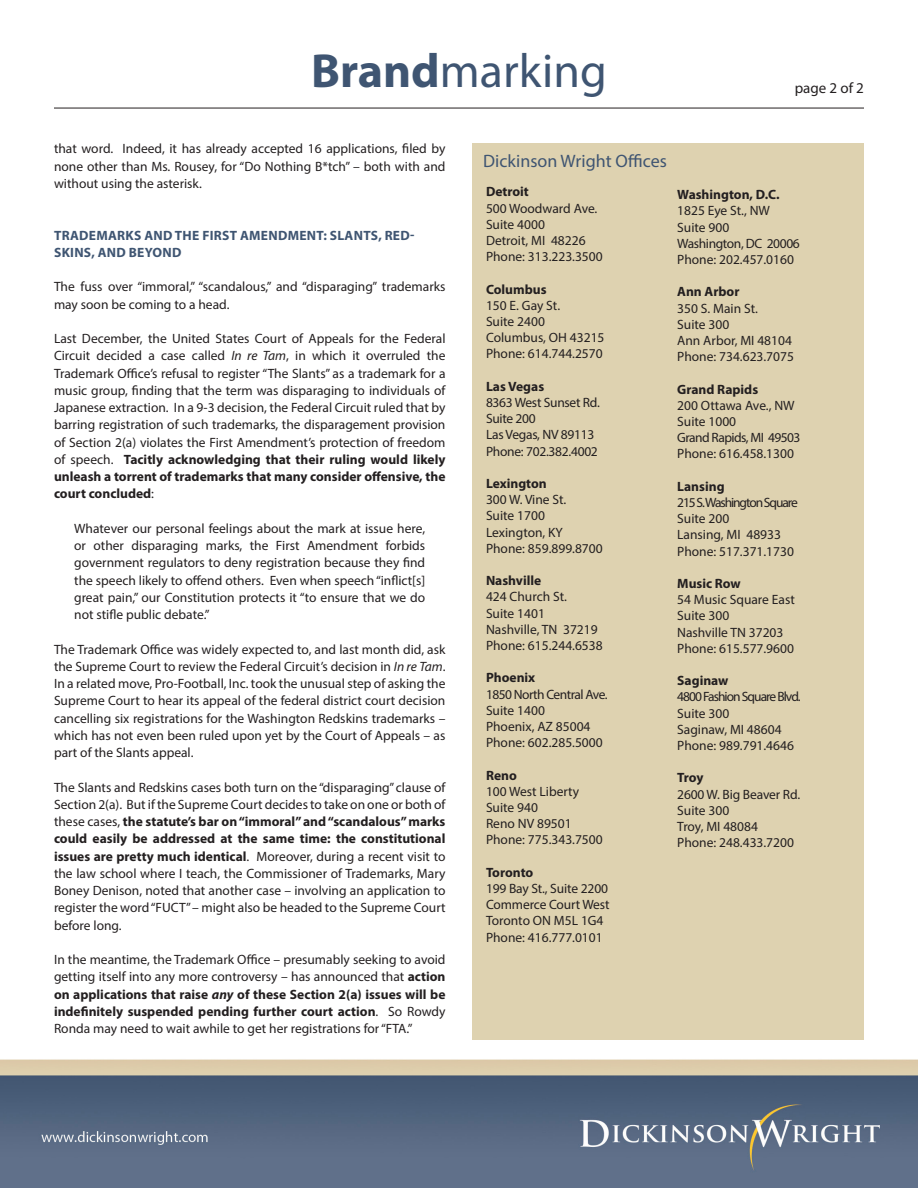
<style>
.page{position:relative;width:918px;height:1188px;background:#fff}
.page>*{position:absolute;margin:0;border:0;box-sizing:border-box;transform-origin:0 0}
.t1{font:48px "Myriad Pro";color:#3f5572}
.t2{font:18px "Myriad Pro";color:#3f5572}
.t3{font:15px "Myriad Pro";color:#231f20}
.t4{font:13.5px/17.2px "Myriad Pro";color:#231f20;text-align:justify}
.t5{font:700 13.5px "Myriad Pro";color:#231f20}
.t6{font:13.5px "Myriad Pro";letter-spacing:-.02em;color:#231f20}
.t7{font:700 13.5px/17.2px "Myriad Pro";letter-spacing:.02em;color:#3f5572}
.t8{font:13.5px "Myriad Pro";letter-spacing:-.04em;color:#231f20}
.t9{font:13.5px "Myriad Pro";letter-spacing:-.07em;color:#231f20}
.t10{font:13.5px "Myriad Pro";letter-spacing:-.08em;color:#231f20}
.t11{font:13.5px "Myriad Pro";letter-spacing:-.03em;color:#231f20}
.s1{font-weight:700}
.s2{font-style:italic}
.s3{font-weight:700;font-style:italic}
</style>
<div class="page">
<img style="left:0;top:107px;width:918px;height:1081px">
<hr style="left:54px;top:108px;width:810px;height:1px;background:#231f20">
<div style="left:472px;top:143px;width:392px;height:897px;background:#ded2b0"></div>
<p class="t1" style="left:311px;top:41px;width:297px"><span class="s1">Brand</span>marking</p>
<p class="t3" style="left:795px;top:78px;width:71px">page 2 of 2</p>
<p class="t4" style="left:54px;top:140px;width:393px">that word. Indeed, it has already accepted 16 applications, filed by none other than Ms. Rousey, for “Do Nothing B*tch” – both with and without using the asterisk.</p>
<p class="t7" style="left:54px;top:226px;width:362px">TRADEMARKS AND THE FIRST AMENDMENT: SLANTS, RED-<br>SKINS, AND BEYOND</p>
<p class="t4" style="left:54px;top:278px;width:393px">The fuss over “immoral,” “scandalous,” and “disparaging” trademarks may soon be coming to a head.</p>
<p class="t4" style="left:54px;top:330px;width:393px">Last December, the United States Court of Appeals for the Federal Circuit decided a case called <span class="s2">In re Tam</span>, in which it overruled the Trademark Office’s refusal to register “The Slants” as a trademark for a music group, finding that the term was disparaging to individuals of Japanese extraction. In a 9-3 decision, the Federal Circuit ruled that by barring registration of such trademarks, the disparagement provision of Section 2(a) violates the First Amendment’s protection of freedom of speech. <span class="s1">Tacitly acknowledging that their ruling would likely unleash a torrent of trademarks that many consider offensive, the court concluded</span>:</p>
<p class="t4" style="left:74px;top:520px;width:353px">Whatever our personal feelings about the mark at issue here, or other disparaging marks, the First Amendment forbids government regulators to deny registration because they find the speech likely to offend others. Even when speech “inflict[s] great pain,” our Constitution protects it “to ensure that we do not stifle public debate.”</p>
<p class="t4" style="left:54px;top:640px;width:393px">The Trademark Office was widely expected to, and last month did, ask the Supreme Court to review the Federal Circuit’s decision in <span class="s2">In re Tam</span>.<br>In a related move, Pro-Football, Inc. took the unusual step of asking the Supreme Court to hear its appeal of the federal district court decision cancelling six registrations for the Washington Redskins trademarks – which has not even been ruled upon yet by the Court of Appeals – as part of the Slants appeal.</p>
<p class="t4" style="left:54px;top:778px;width:393px">The Slants and Redskins cases both turn on the “disparaging” clause of Section 2(a). But if the Supreme Court decides to take on one or both of these cases, <span class="s1">the statute’s bar on “immoral” and “scandalous” marks could easily be addressed at the same time: the constitutional issues are pretty much identical</span>. Moreover, during a recent visit to the law school where I teach, the Commissioner of Trademarks, Mary Boney Denison, noted that another case – involving an application to register the word “FUCT” – might also be headed to the Supreme Court before long.</p>
<p class="t4" style="left:54px;top:951px;width:393px">In the meantime, the Trademark Office – presumably seeking to avoid getting itself into any more controversy – has announced that <span class="s1">action on applications that raise</span> <span class="s3">any</span> <span class="s1">of these Section 2(a) issues will be indefinitely suspended pending further court action</span>. So Rowdy Ronda may need to wait awhile to get her registrations for “FTA.”</p>
<p class="t2" style="left:483px;top:150px;width:185px">Dickinson Wright Offices</p>
<p class="t5" style="left:486px;top:183px;width:44px">Detroit</p>
<p class="t4" style="left:486px;top:199px;width:113px">500 Woodward Ave.</p>
<p class="t4" style="left:486px;top:215px;width:60px">Suite 4000</p>
<p class="t4" style="left:486px;top:232px;width:101px">Detroit, MI 48226</p>
<p class="t4" style="left:486px;top:248px;width:118px">Phone: 313.223.3500</p>
<p class="t5" style="left:486px;top:280px;width:62px">Columbus</p>
<p class="t4" style="left:486px;top:296px;width:76px">150 E. Gay St.</p>
<p class="t4" style="left:486px;top:313px;width:60px">Suite 2400</p>
<p class="t4" style="left:486px;top:329px;width:120px">Columbus, OH 43215</p>
<p class="t4" style="left:486px;top:345px;width:118px">Phone: 614.744.2570</p>
<p class="t5" style="left:486px;top:377px;width:60px">Las Vegas</p>
<p class="t6" style="left:486px;top:394px;width:115px">8363 West Sunset Rd.</p>
<p class="t6" style="left:486px;top:410px;width:51px">Suite 200</p>
<p class="t6" style="left:486px;top:427px;width:110px">Las Vegas, NV 89113</p>
<p class="t6" style="left:486px;top:443px;width:113px">Phone: 702.382.4002</p>
<p class="t5" style="left:486px;top:475px;width:62px">Lexington</p>
<p class="t4" style="left:486px;top:491px;width:82px">300 W. Vine St.</p>
<p class="t4" style="left:486px;top:507px;width:60px">Suite 1700</p>
<p class="t4" style="left:486px;top:523px;width:78px">Lexington, KY</p>
<p class="t4" style="left:486px;top:539px;width:118px">Phone: 859.899.8700</p>
<p class="t5" style="left:486px;top:572px;width:57px">Nashville</p>
<p class="t4" style="left:486px;top:588px;width:82px">424 Church St.</p>
<p class="t4" style="left:486px;top:604px;width:60px">Suite 1401</p>
<p class="t4" style="left:486px;top:620px;width:113px">Nashville, TN 37219</p>
<p class="t4" style="left:486px;top:637px;width:118px">Phone: 615.244.6538</p>
<p class="t5" style="left:486px;top:669px;width:51px">Phoenix</p>
<p class="t8" style="left:486px;top:686px;width:123px">1850 North Central Ave.</p>
<p class="t4" style="left:486px;top:701px;width:60px">Suite 1400</p>
<p class="t4" style="left:486px;top:718px;width:106px">Phoenix, AZ 85004</p>
<p class="t4" style="left:486px;top:734px;width:118px">Phone: 602.285.5000</p>
<p class="t5" style="left:486px;top:766px;width:32px">Reno</p>
<p class="t4" style="left:486px;top:782px;width:95px">100 West Liberty</p>
<p class="t4" style="left:486px;top:799px;width:54px">Suite 940</p>
<p class="t4" style="left:486px;top:815px;width:87px">Reno NV 89501</p>
<p class="t4" style="left:486px;top:831px;width:118px">Phone: 775.343.7500</p>
<p class="t5" style="left:486px;top:863px;width:49px">Toronto</p>
<p class="t4" style="left:486px;top:880px;width:124px">199 Bay St., Suite 2200</p>
<p class="t4" style="left:486px;top:896px;width:125px">Commerce Court West</p>
<p class="t4" style="left:486px;top:912px;width:119px">Toronto ON M5L 1G4</p>
<p class="t4" style="left:486px;top:928px;width:118px">Phone: 416.777.0101</p>
<p class="t5" style="left:677px;top:186px;width:104px">Washington, D.C.</p>
<p class="t4" style="left:677px;top:202px;width:94px">1825 Eye St., NW</p>
<p class="t4" style="left:677px;top:218px;width:54px">Suite 900</p>
<p class="t11" style="left:677px;top:235px;width:124px">Washington, DC 20006</p>
<p class="t4" style="left:677px;top:251px;width:118px">Phone: 202.457.0160</p>
<p class="t5" style="left:677px;top:283px;width:64px">Ann Arbor</p>
<p class="t4" style="left:677px;top:299px;width:82px">350 S. Main St.</p>
<p class="t4" style="left:677px;top:316px;width:54px">Suite 300</p>
<p class="t4" style="left:677px;top:332px;width:116px">Ann Arbor, MI 48104</p>
<p class="t4" style="left:677px;top:348px;width:118px">Phone: 734.623.7075</p>
<p class="t5" style="left:677px;top:380px;width:82px">Grand Rapids</p>
<p class="t4" style="left:677px;top:397px;width:119px">200 Ottawa Ave., NW</p>
<p class="t4" style="left:677px;top:413px;width:60px">Suite 1000</p>
<p class="t8" style="left:677px;top:429px;width:125px">Grand Rapids, MI 49503</p>
<p class="t4" style="left:677px;top:445px;width:118px">Phone: 616.458.1300</p>
<p class="t5" style="left:677px;top:478px;width:49px">Lansing</p>
<p class="t10" style="left:677px;top:494px;width:122px">215 S.Washington Square</p>
<p class="t4" style="left:677px;top:510px;width:54px">Suite 200</p>
<p class="t4" style="left:677px;top:526px;width:105px">Lansing, MI 48933</p>
<p class="t4" style="left:677px;top:542px;width:118px">Phone: 517.371.1730</p>
<p class="t5" style="left:677px;top:575px;width:65px">Music Row</p>
<p class="t4" style="left:677px;top:591px;width:119px">54 Music Square East</p>
<p class="t4" style="left:677px;top:607px;width:54px">Suite 300</p>
<p class="t4" style="left:677px;top:623px;width:108px">Nashville TN 37203</p>
<p class="t4" style="left:677px;top:640px;width:118px">Phone: 615.577.9600</p>
<p class="t5" style="left:677px;top:672px;width:53px">Saginaw</p>
<p class="t9" style="left:677px;top:689px;width:125px">4800 Fashion Square Blvd.</p>
<p class="t4" style="left:677px;top:704px;width:54px">Suite 300</p>
<p class="t4" style="left:677px;top:721px;width:106px">Saginaw, MI 48604</p>
<p class="t4" style="left:677px;top:737px;width:118px">Phone: 989.791.4646</p>
<p class="t5" style="left:677px;top:769px;width:28px">Troy</p>
<p class="t4" style="left:677px;top:785px;width:124px">2600 W. Big Beaver Rd.</p>
<p class="t4" style="left:677px;top:802px;width:54px">Suite 300</p>
<p class="t4" style="left:677px;top:818px;width:82px">Troy, MI 48084</p>
<p class="t4" style="left:677px;top:834px;width:118px">Phone: 248.433.7200</p>
</div>
